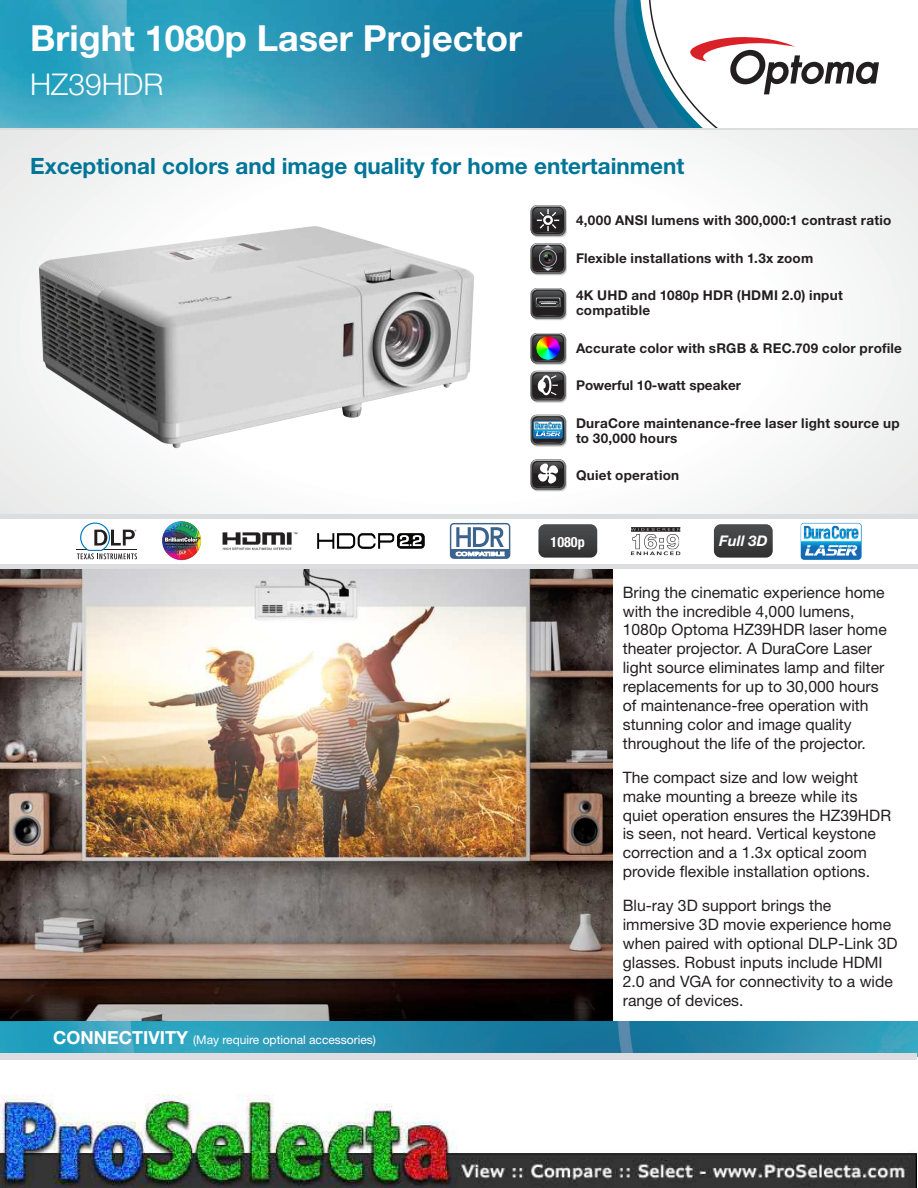
<style>
.page{position:relative;width:918px;height:1188px;background:#fff}
.page>*{position:absolute;margin:0;border:0;box-sizing:border-box;transform-origin:0 0}
.t1{font:700 36px "Helvetica Neue LT Std";color:#fff}
.t2{font:300 30px "Helvetica Neue LT Std";color:#fff}
.t3{font:700 22.5px "Helvetica Neue LT Std";color:#007598}
.t4{font:15.75px/18.9px "Helvetica Neue LT Std";color:#231f20}
.t5{font:italic 700 14.7px "Helvetica Neue LT Std";color:#fff}
.t6{font:700 condensed 14.1px "Helvetica Neue LT Std";color:#fff}
.t7{font:700 13.5px/15px "Helvetica Neue LT Std";letter-spacing:.02em;color:#231f20}
.t8{font:700 13.5px "Helvetica Neue LT Std";color:#231f20}
.t9{font:12px "Helvetica Neue LT Std";color:#fff}
.s1{font-weight:700;font-size:18px}
</style>
<div class="page">
<img style="left:0;top:566px;width:613px;height:456px">
<hr style="left:1px;top:564px;width:917px;height:4px;background:#dcdddf">
<img style="left:0;top:0;width:632px;height:128px">
<svg style="left:632px;top:0;width:16px;height:128px;background:#3481a4"></svg>
<svg style="left:648px;top:0;width:270px;height:130px"></svg>
<svg style="left:690px;top:36px;width:189px;height:58px"></svg>
<div style="left:0;top:128px;width:917px;height:7px;background:#dcdddf"></div>
<svg style="left:0;top:130px;width:918px;height:386px"></svg>
<hr style="left:1px;top:515px;width:917px;height:4px;background:#dcdddf">
<img style="left:0;top:1022px;width:918px;height:34px">
<div style="left:1px;top:1053px;width:916px;height:7px;background:#dcdddf"></div>
<img style="left:631px;top:527px;width:50px;height:29px">
<img style="left:223px;top:532px;width:75px;height:18px">
<svg style="left:77px;top:523px;width:60px;height:36px"></svg>
<img style="left:162px;top:521px;width:40px;height:40px">
<svg style="left:714px;top:524px;width:59px;height:34px;background:#464647"></svg>
<svg style="left:538px;top:524px;width:59px;height:34px;background:#464748"></svg>
<img style="left:801px;top:523px;width:60px;height:36px">
<div style="left:450px;top:523px;width:60px;height:36px;background:linear-gradient(to right,#3a638d,#3a638d);border-radius:4px"></div>
<svg style="left:451px;top:524px;width:58px;height:32px"></svg>
<img style="left:317px;top:533px;width:108px;height:16px">
<img style="left:7px;top:188px;width:499px;height:300px">
<div style="left:532px;top:245px;width:35px;height:31px;background:#eff0f0;border-radius:6px"></div>
<div style="left:532px;top:245px;width:35px;height:30px;background:#d4d4d4;border-radius:6px"></div>
<div style="left:531px;top:244px;width:35px;height:31px;background:#cbc9c9;border-radius:6px"></div>
<svg style="left:531px;top:243px;width:35px;height:31px"></svg>
<img style="left:539px;top:246px;width:18px;height:25px">
<div style="left:532px;top:207px;width:35px;height:31px;background:#f5f7f7;border-radius:6px"></div>
<div style="left:532px;top:207px;width:35px;height:30px;background:#d4d4d4;border-radius:6px"></div>
<div style="left:531px;top:206px;width:35px;height:31px;background:#cbc9c9;border-radius:6px"></div>
<svg style="left:531px;top:205px;width:35px;height:31px"></svg>
<img style="left:537px;top:209px;width:22px;height:23px">
<svg style="left:532px;top:290px;width:35px;height:31px"></svg>
<div style="left:532px;top:290px;width:35px;height:30px;background:#e0e1e2;border-radius:6px"></div>
<svg style="left:532px;top:289px;width:34px;height:31px"></svg>
<svg style="left:531px;top:288px;width:35px;height:31px"></svg>
<svg style="left:531px;top:288px;width:35px;height:30px"></svg>
<svg style="left:532px;top:335px;width:35px;height:31px"></svg>
<div style="left:532px;top:335px;width:35px;height:30px;background:#e0e1e2;border-radius:6px"></div>
<svg style="left:532px;top:334px;width:34px;height:31px"></svg>
<svg style="left:531px;top:333px;width:35px;height:31px"></svg>
<svg style="left:531px;top:333px;width:35px;height:30px"></svg>
<img style="left:536px;top:336px;width:24px;height:23px">
<svg style="left:532px;top:416px;width:35px;height:31px"></svg>
<svg style="left:531px;top:415px;width:35px;height:31px"></svg>
<svg style="left:531px;top:415px;width:35px;height:30px"></svg>
<svg style="left:532px;top:372px;width:35px;height:31px"></svg>
<svg style="left:531px;top:371px;width:35px;height:31px"></svg>
<svg style="left:531px;top:371px;width:35px;height:30px"></svg>
<div style="left:532px;top:461px;width:35px;height:31px;background:#ebecec;border-radius:6px"></div>
<div style="left:532px;top:461px;width:35px;height:30px;background:#d4d4d4;border-radius:6px"></div>
<div style="left:531px;top:460px;width:35px;height:31px;background:#c2c2c2;border-radius:6px"></div>
<svg style="left:531px;top:459px;width:35px;height:31px"></svg>
<img style="left:0;top:1095px;width:917px;height:93px">
<h1 class="t1" style="left:30px;top:16px;width:494px">Bright 1080p Laser Projector</h1>
<h2 class="t2" style="left:30px;top:66px;width:135px">HZ39HDR</h2>
<h3 class="t3" style="left:30px;top:152px;width:656px">Exceptional colors and image quality for home entertainment</h3>
<p class="t7" style="left:576px;top:213px;width:317px">4,000 ANSI lumens with 300,000:1 contrast ratio</p>
<p class="t7" style="left:576px;top:250px;width:239px">Flexible installations with 1.3x zoom</p>
<p class="t7" style="left:576px;top:288px;width:268px">4K UHD and 1080p HDR (HDMI 2.0) input compatible</p>
<p class="t7" style="left:576px;top:340px;width:328px">Accurate color with sRGB &amp; REC.709 color profile</p>
<p class="t8" style="left:576px;top:377px;width:167px">Powerful 10-watt speaker</p>
<p class="t7" style="left:576px;top:415px;width:325px">DuraCore maintenance-free laser light source up to 30,000 hours</p>
<p class="t7" style="left:576px;top:468px;width:105px">Quiet operation</p>
<p class="t6" style="left:551px;top:533px;width:36px">1080p</p>
<p class="t5" style="left:719px;top:532px;width:50px">Full 3D</p>
<p class="t9" style="left:53px;top:1032px;width:324px"><span class="s1">CONNECTIVITY</span> (May require optional accessories)</p>
<p class="t4" style="left:623px;top:582px;width:266px">Bring the cinematic experience home with the incredible 4,000 lumens, 1080p Optoma HZ39HDR laser home theater projector. A DuraCore Laser light source eliminates lamp and filter replacements for up to 30,000 hours of maintenance-free operation with stunning color and image quality throughout the life of the projector.</p>
<p class="t4" style="left:623px;top:767px;width:270px">The compact size and low weight make mounting a breeze while its quiet operation ensures the HZ39HDR is seen, not heard. Vertical keystone correction and a 1.3x optical zoom provide flexible installation options.</p>
<p class="t4" style="left:623px;top:896px;width:276px">Blu-ray 3D support brings the immersive 3D movie experience home when paired with optional DLP-Link 3D glasses. Robust inputs include HDMI<br>2.0 and VGA for connectivity to a wide range of devices.</p>
</div>
